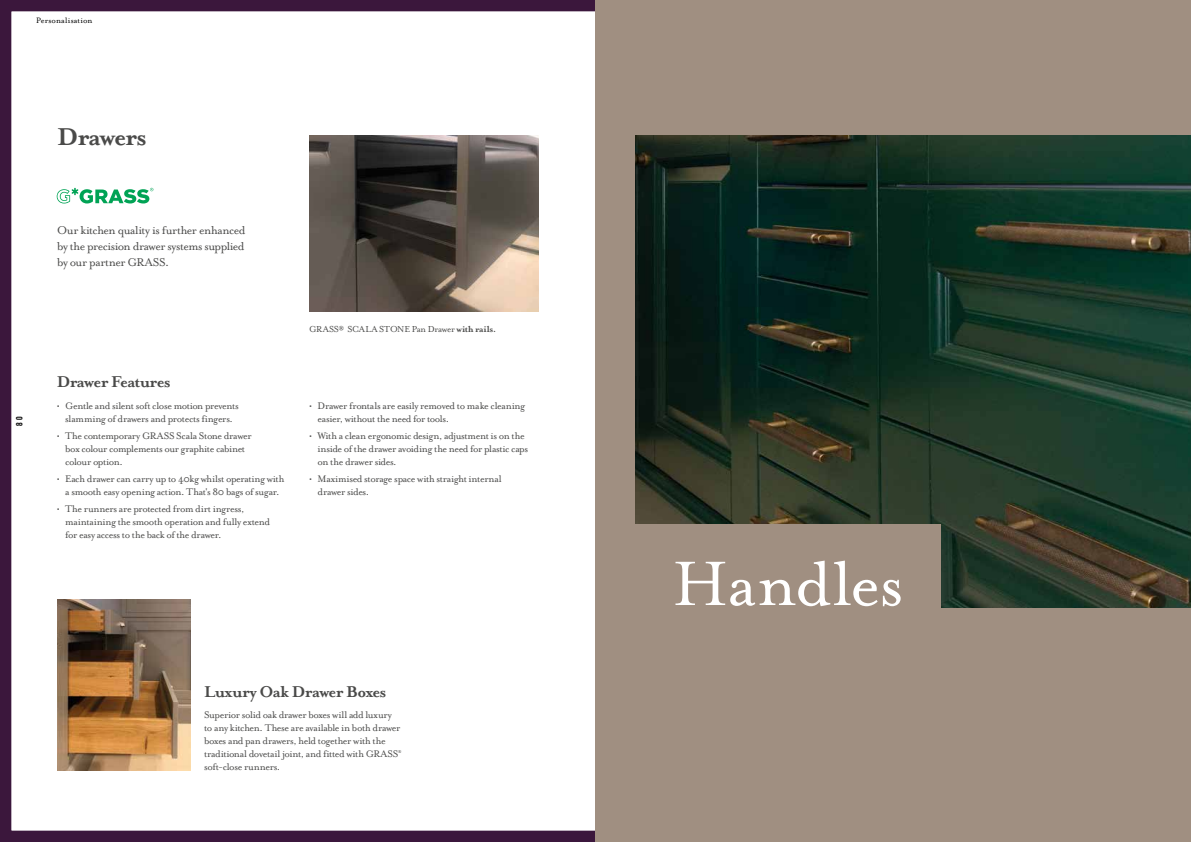
<style>
.page{position:relative;width:1191px;height:842px;background:#fff}
.page>*{position:absolute;margin:0;border:0;box-sizing:border-box;transform-origin:0 0}
.t1{font:72px "Mrs Eaves OT";letter-spacing:-.01em;color:#fff}
.t2{font:700 28px "Mrs Eaves OT";letter-spacing:-.035em;color:#4a4a49}
.t3{font:700 18px "Mrs Eaves OT";letter-spacing:-.03em;color:#4a4a49}
.t4{font:13px/16px "Mrs Eaves OT";letter-spacing:-.035em;color:#4a4a49;text-align:justify}
.t5{font:11px/13px "Mrs Eaves OT";letter-spacing:-.03em;color:#4a4a49}
.t6{font:10px "Mrs Eaves OT";letter-spacing:-.025em;color:#4a4a49}
.t7{font:9px "Mrs Eaves OT";letter-spacing:.02em;color:#000}
.t8{font:9px "Bebas Neue";color:#000}
.s1{font-weight:700}
</style>
<div class="page">
<svg style="left:0;top:0;width:595px;height:842px"></svg>
<img style="left:309px;top:135px;width:230px;height:176px">
<img style="left:57px;top:599px;width:134px;height:171px">
<svg style="left:57px;top:188px;width:96px;height:15px"></svg>
<div style="left:595px;top:0;width:596px;height:842px;background:#a08f81"></div>
<img style="left:635px;top:135px;width:556px;height:473px">
<div style="left:627px;top:524px;width:314px;height:127px;background:#a08f81"></div>
<p class="t7" style="left:36px;top:15px;width:58px">Personalisation</p>
<p class="t8" style="left:14px;top:426px;width:11px;rotate:-90deg">8 0</p>
<h2 class="t2" style="left:57px;top:120px;width:91px">Drawers</h2>
<p class="t4" style="left:57px;top:222px;width:190px">Our kitchen quality is further enhanced by the precision drawer systems supplied by our partner GRASS.</p>
<h3 class="t3" style="left:57px;top:371px;width:116px">Drawer Features</h3>
<p class="t5" style="left:57px;top:399px;width:184px;text-align:center">• Gentle and silent soft close motion prevents slamming of drawers and protects fingers.</p>
<p class="t5" style="left:65px;top:429px;width:188px;text-indent:-9px">• The contemporary GRASS Scala Stone drawer box colour complements our graphite cabinet colour option.</p>
<p class="t5" style="left:57px;top:472px;width:229px;text-align:center">• Each drawer can carry up to 40kg whilst operating with a smooth easy opening action. That's 80 bags of sugar.</p>
<p class="t5" style="left:65px;top:503px;width:206px;text-indent:-9px">• The runners are protected from dirt ingress, maintaining the smooth operation and fully extend for easy access to the back of the drawer.</p>
<p class="t6" style="left:309px;top:323px;width:188px">GRASS® SCALA STONE Pan Drawer <span class="s1">with rails.</span></p>
<p class="t5" style="left:317px;top:399px;width:209px;text-indent:-9px">• Drawer frontals are easily removed to make cleaning easier, without the need for tools.</p>
<p class="t5" style="left:317px;top:429px;width:212px;text-indent:-9px">• With a clean ergonomic design, adjustment is on the inside of the drawer avoiding the need for plastic caps on the drawer sides.</p>
<p class="t5" style="left:317px;top:472px;width:186px;text-indent:-9px">• Maximised storage space with straight internal drawer sides.</p>
<h3 class="t3" style="left:204px;top:681px;width:184px">Luxury Oak Drawer Boxes</h3>
<p class="t5" style="left:204px;top:708px;width:199px">Superior solid oak drawer boxes will add luxury to any kitchen. These are available in both drawer boxes and pan drawers, held together with the traditional dovetail joint, and fitted with GRASS<sup>® </sup>soft-close runners.</p>
<h1 class="t1" style="left:673px;top:542px;width:233px">Handles</h1>
</div>
